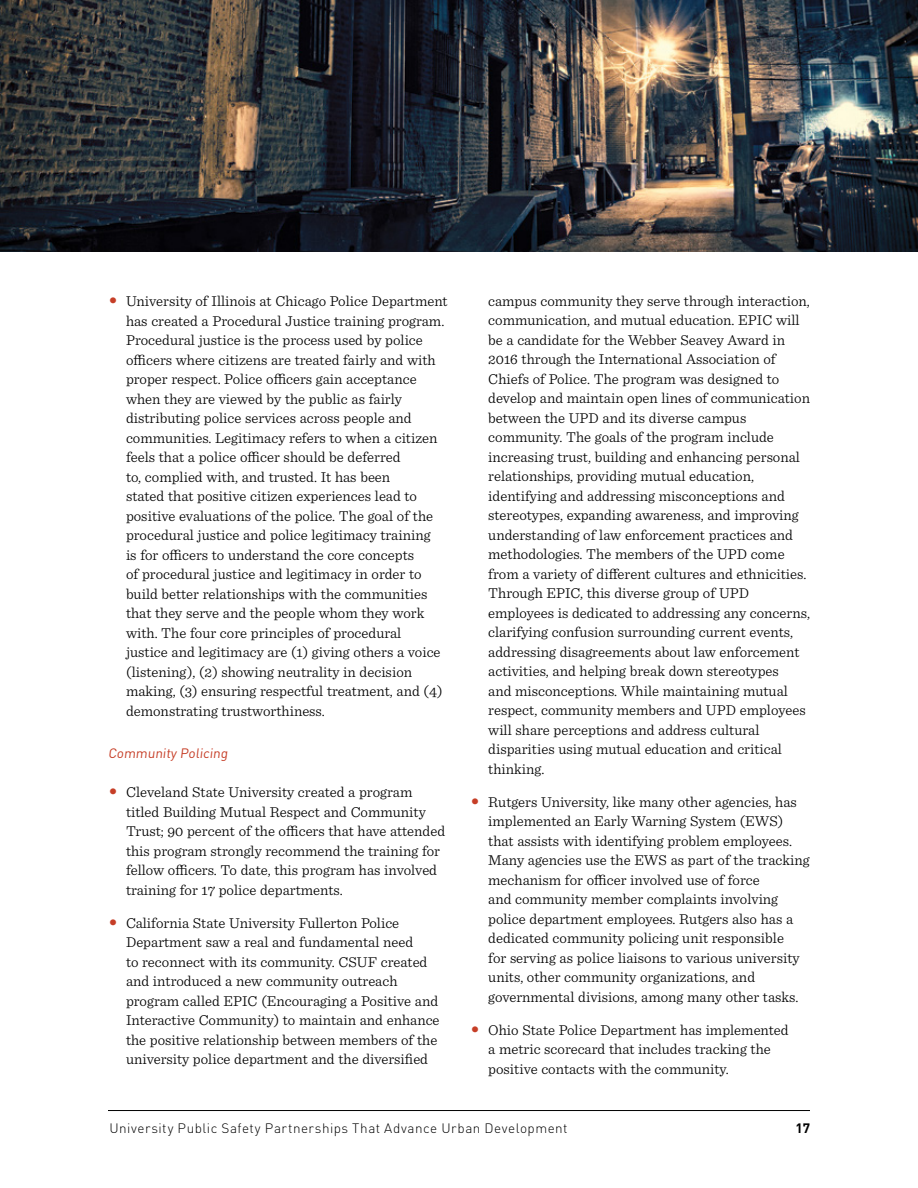
<style>
.page{position:relative;width:918px;height:1188px;background:#fff}
.page>*{position:absolute;margin:0;border:0;box-sizing:border-box;transform-origin:0 0}
.t1{font:300 15px/19.5px "Sentinel";color:#000}
.t2{font:300 13.5px "DIN";letter-spacing:.035em;color:#000}
.t3{font:13.5px "DIN";color:#c63e27}
.t4{font:700 13.5px "DIN";color:#000}
</style>
<div class="page">
<hr style="left:108px;top:1110px;width:702px;height:1px;background:#000">
<img style="left:0;top:0;width:918px;height:252px">
<p class="t1" style="left:126px;top:290px;width:323px">University of Illinois at Chicago Police Department has created a Procedural Justice training program.<br>Procedural justice is the process used by police officers where citizens are treated fairly and with proper respect. Police officers gain acceptance when they are viewed by the public as fairly distributing police services across people and communities. Legitimacy refers to when a citizen feels that a police officer should be deferred<br>to, complied with, and trusted. It has been<br>stated that positive citizen experiences lead to positive evaluations of the police. The goal of the procedural justice and police legitimacy training<br>is for officers to understand the core concepts<br>of procedural justice and legitimacy in order to build better relationships with the communities that they serve and the people whom they work with. The four core principles of procedural<br>justice and legitimacy are (1) giving others a voice (listening), (2) showing neutrality in decision making, (3) ensuring respectful treatment, and (4) demonstrating trustworthiness.</p>
<p class="t3" style="left:108px;top:744px;width:123px">Community Policing</p>
<p class="t1" style="left:126px;top:781px;width:321px">Cleveland State University created a program titled Building Mutual Respect and Community Trust; 90 percent of the officers that have attended this program strongly recommend the training for fellow officers. To date, this program has involved training for 17 police departments.</p>
<p class="t1" style="left:126px;top:912px;width:315px">California State University Fullerton Police Department saw a real and fundamental need<br>to reconnect with its community. CSUF created and introduced a new community outreach program called EPIC (Encouraging a Positive and Interactive Community) to maintain and enhance the positive relationship between members of the university police department and the diversified</p>
<p class="t1" style="left:488px;top:290px;width:323px">campus community they serve through interaction, communication, and mutual education. EPIC will be a candidate for the Webber Seavey Award in 2016 through the International Association of Chiefs of Police. The program was designed to develop and maintain open lines of communication between the UPD and its diverse campus community. The goals of the program include increasing trust, building and enhancing personal relationships, providing mutual education, identifying and addressing misconceptions and stereotypes, expanding awareness, and improving understanding of law enforcement practices and methodologies. The members of the UPD come from a variety of different cultures and ethnicities.<br>Through EPIC, this diverse group of UPD employees is dedicated to addressing any concerns, clarifying confusion surrounding current events, addressing disagreements about law enforcement activities, and helping break down stereotypes<br>and misconceptions. While maintaining mutual respect, community members and UPD employees will share perceptions and address cultural disparities using mutual education and critical thinking.</p>
<p class="t1" style="left:488px;top:791px;width:323px">Rutgers University, like many other agencies, has implemented an Early Warning System (EWS) that assists with identifying problem employees.<br>Many agencies use the EWS as part of the tracking mechanism for officer involved use of force<br>and community member complaints involving police department employees. Rutgers also has a dedicated community policing unit responsible<br>for serving as police liaisons to various university units, other community organizations, and governmental divisions, among many other tasks.</p>
<p class="t1" style="left:488px;top:1019px;width:302px">Ohio State Police Department has implemented a metric scorecard that includes tracking the positive contacts with the community.</p>
<p class="t2" style="left:109px;top:1120px;width:460px">University Public Safety Partnerships That Advance Urban Development</p>
<p class="t4" style="left:795px;top:1120px;width:16px">17</p>
</div>
